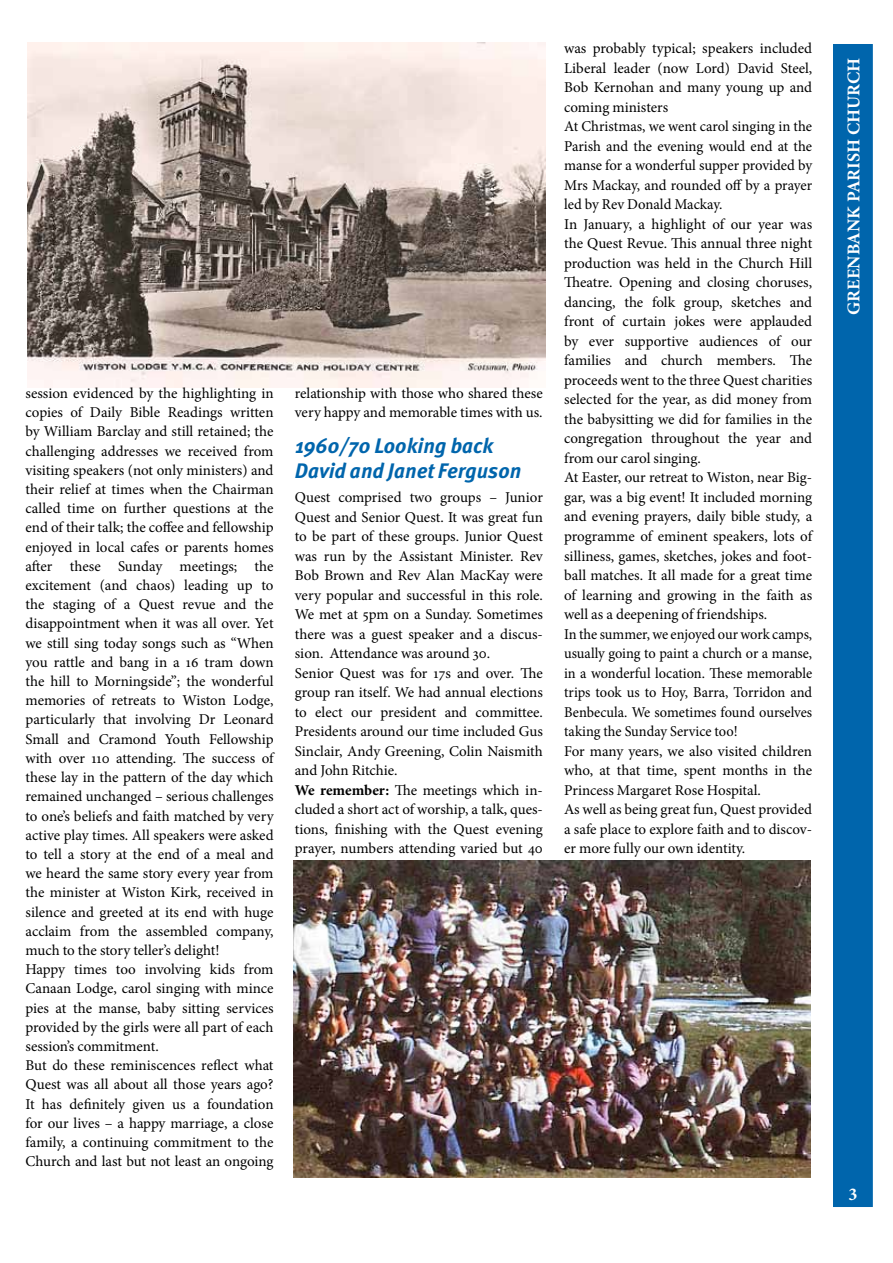
<style>
.page{position:relative;width:893px;height:1263px;background:#fff}
.page>*{position:absolute;margin:0;border:0;box-sizing:border-box;transform-origin:0 0}
.t1{font:italic 700 21px/25.2px "Meta Pro";color:#0065ac}
.t2{font:700 18px "Minion Pro";color:#fff}
.t3{font:15px/19.5px "Minion Pro";color:#000}
.s1{font-weight:700}
</style>
<div class="page">
<img style="left:293px;top:861px;width:518px;height:317px">
<img style="left:28px;top:43px;width:517px;height:344px">
<div style="left:833px;top:44px;width:40px;height:1163px;background:#0065ac;border:2px solid #0065ac"></div>
<p class="t3" style="left:26px;top:384px;width:250px">session evidenced by the highlighting in copies of Daily Bible Readings written by William Barclay and still retained; the challenging addresses we received from visiting speakers (not only ministers) and their relief at times when the Chairman called time on further questions at the end of their talk; the coffee and fellowship enjoyed in local cafes or parents homes after these Sunday meetings; the excitement (and chaos) leading up to the staging of a Quest revue and the disappointment when it was all over. Yet we still sing today songs such as “When you rattle and bang in a 16 tram down the hill to Morningside”; the wonderful memories of retreats to Wiston Lodge, particularly that involving Dr Leonard Small and Cramond Youth Fellowship with over 110 attending. The success of these lay in the pattern of the day which remained unchanged – serious challenges to one’s beliefs and faith matched by very active play times. All speakers were asked to tell a story at the end of a meal and we heard the same story every year from the minister at Wiston Kirk, received in silence and greeted at its end with huge acclaim from the assembled company, much to the story teller’s delight!<br>Happy times too involving kids from Canaan Lodge, carol singing with mince pies at the manse, baby sitting services provided by the girls were all part of each session’s commitment.<br>But do these reminiscences reflect what Quest was all about all those years ago?<br>It has definitely given us a foundation for our lives – a happy marriage, a close family, a continuing commitment to the Church and last but not least an ongoing</p>
<p class="t3" style="left:295px;top:384px;width:250px">relationship with those who shared these very happy and memorable times with us.</p>
<h1 class="t1" style="left:295px;top:434px;width:228px">1960/70 Looking back<br>David and Janet Ferguson</h1>
<p class="t3" style="left:295px;top:488px;width:250px">Quest comprised two groups – Junior Quest and Senior Quest. It was great fun to be part of these groups. Junior Quest was run by the Assistant Minister. Rev Bob Brown and Rev Alan MacKay were very popular and successful in this role.<br>We met at 5pm on a Sunday. Sometimes there was a guest speaker and a discus&shy;sion. Attendance was around 30.<br>Senior Quest was for 17s and over. The group ran itself. We had annual elections to elect our president and committee.<br>Presidents around our time included Gus Sinclair, Andy Greening, Colin Naismith and John Ritchie.<br><span class="s1">We remember:</span> The meetings which in&shy;cluded a short act of worship, a talk, ques&shy;tions, finishing with the Quest evening prayer, numbers attending varied but 40</p>
<p class="t3" style="left:564px;top:39px;width:250px">was probably typical; speakers included Liberal leader (now Lord) David Steel, Bob Kernohan and many young up and coming ministers<br>At Christmas, we went carol singing in the Parish and the evening would end at the manse for a wonderful supper provided by Mrs Mackay, and rounded off by a prayer led by Rev Donald Mackay.<br>In January, a highlight of our year was the Quest Revue. This annual three night production was held in the Church Hill Theatre. Opening and closing choruses, dancing, the folk group, sketches and front of curtain jokes were applauded by ever supportive audiences of our families and church members. The proceeds went to the three Quest charities selected for the year, as did money from the babysitting we did for families in the congregation throughout the year and from our carol singing.<br>At Easter, our retreat to Wiston, near Big&shy;gar, was a big event! It included morning and evening prayers, daily bible study, a programme of eminent speakers, lots of silliness, games, sketches, jokes and foot&shy;ball matches. It all made for a great time of learning and growing in the faith as well as a deepening of friendships.<br>In the summer, we enjoyed our work camps, usually going to paint a church or a manse, in a wonderful location. These memorable trips took us to Hoy, Barra, Torridon and Benbecula. We sometimes found ourselves taking the Sunday Service too!<br>For many years, we also visited children who, at that time, spent months in the Princess Margaret Rose Hospital.<br>As well as being great fun, Quest provided a safe place to explore faith and to discov&shy;er more fully our own identity.</p>
<p class="t2" style="left:841px;top:315px;width:258px;rotate:-90deg">GREENBANK PARISH CHURCH</p>
<p class="t2" style="left:848px;top:1181px;width:10px">3</p>
</div>
